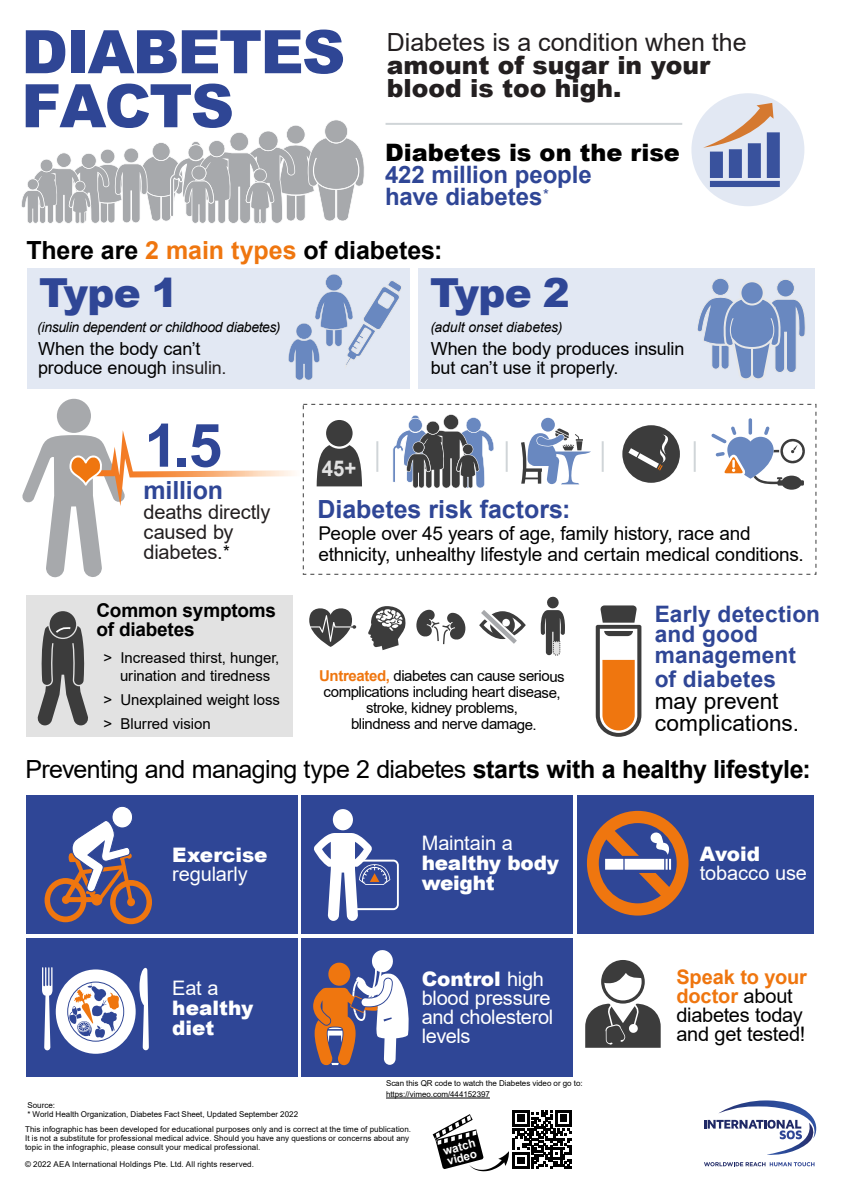
<style>
.page{position:relative;width:842px;height:1191px;background:#fff}
.page>*{position:absolute;margin:0;border:0;box-sizing:border-box;transform-origin:0 0}
.t1{font:900 60px/54px "Arial";letter-spacing:-.03em;color:#2f4695}
.t2{font:700 60px "Arial";color:#2f4696}
.t3{font:900 40px "Arial";letter-spacing:-.015em;color:#2f4696}
.t4{font:25px "Arial";letter-spacing:-.025em;color:#000}
.t5{font:900 25px/23px "Arial";color:#231f20}
.t6{font:700 25px "Arial";letter-spacing:-.005em;color:#000}
.t7{font:25px "Arial";color:#231f20}
.t8{font:700 25px "Arial";letter-spacing:-.005em;color:#2f4696}
.t9{font:700 24px/22px "Arial";letter-spacing:-.005em;color:#2f4696}
.t10{font:900 24px "Arial";color:#000}
.t11{font:700 22.7px/20.5px "Arial";letter-spacing:.005em;color:#2f4696}
.t12{font:22.7px/22px "Arial";color:#000}
.t13{font:700 21.8px "Arial";color:#e2e2e2;scale:.94 1}
.t14{font:20px/19px "Arial";letter-spacing:-.015em;color:#fff}
.t15{font:20px/19px "Arial";letter-spacing:-.015em;color:#000}
.t16{font:900 20px/20px "Arial";letter-spacing:-.005em;color:#fff}
.t17{font:20px/20px "Arial";letter-spacing:-.01em;color:#231f20}
.t18{font:19px/21px "Arial";letter-spacing:-.01em;color:#000}
.t19{font:700 19px/19px "Arial";letter-spacing:-.01em;color:#000}
.t20{font:18px/19px "Arial";letter-spacing:-.005em;color:#000}
.t21{font:17.5px "Arial";color:#000}
.t22{font:15px/16px "Arial";letter-spacing:-.025em;color:#000;text-align:center}
.t23{font:15px/18px "Arial";letter-spacing:-.005em;color:#000;text-align:center}
.t24{font:15px "Arial";color:#2f4696}
.t25{font:italic 14px "Arial";letter-spacing:-.02em;color:#000}
.t26{font:700 11.6px/10.6px "Arial";color:#fff}
.t27{font:8px/9px "Arial";letter-spacing:.01em;color:#000}
.s1{color:#ef760f}
.s2{color:#231f20}
.s3{font-weight:700;color:#ef760f}
.s4{font-weight:700}
.s5{font-weight:900}
</style>
<div class="page">
<svg style="left:704px;top:1100px;width:113px;height:55px"></svg>
<svg style="left:704px;top:1162px;width:110px;height:4px"></svg>
<div style="left:26px;top:595px;width:267px;height:142px;background:#e2e2e2"></div>
<div style="left:303px;top:404px;width:513px;height:171px;border:1px dashed #3c3c3c"></div>
<div style="left:50px;top:611px;width:26px;height:26px;background:#3c3c3c;border-radius:50%"></div>
<svg style="left:37px;top:625px;width:51px;height:100px"></svg>
<div style="left:27px;top:268px;width:382px;height:121px;background:#e2e8f3"></div>
<div style="left:418px;top:268px;width:396px;height:121px;background:#e2e8f3"></div>
<div style="left:711px;top:278px;width:18px;height:18px;border:1px solid #e6e7e8;border-radius:50%"></div>
<div style="left:776px;top:279px;width:19px;height:18px;border:1px solid #e6e7e8;border-radius:50%"></div>
<svg style="left:697px;top:280px;width:109px;height:100px"></svg>
<svg style="left:288px;top:274px;width:114px;height:106px"></svg>
<hr style="left:386px;top:123px;width:296px;height:2px;background:#d0d5d8">
<hr style="left:694px;top:441px;width:2px;height:31px;background:#d0d5d8">
<hr style="left:602px;top:441px;width:2px;height:31px;background:#d0d5d8">
<hr style="left:506px;top:441px;width:2px;height:31px;background:#d0d5d8">
<hr style="left:376px;top:441px;width:2px;height:31px;background:#d0d5d8">
<div style="left:26px;top:795px;width:272px;height:138px;background:#2f4696"></div>
<div style="left:302px;top:795px;width:271px;height:138px;background:#2f4696"></div>
<div style="left:578px;top:795px;width:236px;height:138px;background:#2f4696"></div>
<div style="left:302px;top:938px;width:271px;height:138px;background:#2f4696"></div>
<div style="left:26px;top:938px;width:272px;height:138px;background:#2f4696"></div>
<svg style="left:587px;top:811px;width:101px;height:104px"></svg>
<div style="left:56px;top:969px;width:80px;height:84px;background:#fff;border-radius:50%"></div>
<svg style="left:67px;top:981px;width:57px;height:60px"></svg>
<div style="left:68px;top:982px;width:55px;height:58px;background:#fff;border-radius:50%"></div>
<svg style="left:42px;top:967px;width:11px;height:83px"></svg>
<svg style="left:139px;top:967px;width:10px;height:83px"></svg>
<svg style="left:69px;top:982px;width:50px;height:56px"></svg>
<svg style="left:45px;top:806px;width:107px;height:118px"></svg>
<svg style="left:314px;top:833px;width:85px;height:88px"></svg>
<div style="left:333px;top:809px;width:20px;height:21px;background:#fff;border-radius:50%"></div>
<svg style="left:313px;top:950px;width:96px;height:116px"></svg>
<svg style="left:585px;top:1002px;width:76px;height:45px"></svg>
<svg style="left:601px;top:960px;width:44px;height:43px"></svg>
<div style="left:604px;top:963px;width:38px;height:37px;background:#fff;border-radius:50%"></div>
<svg style="left:602px;top:961px;width:41px;height:25px"></svg>
<svg style="left:596px;top:605px;width:45px;height:132px"></svg>
<svg style="left:479px;top:610px;width:47px;height:34px"></svg>
<svg style="left:416px;top:610px;width:50px;height:34px"></svg>
<svg style="left:309px;top:608px;width:47px;height:39px"></svg>
<div style="left:57px;top:399px;width:34px;height:34px;background:#a7a9ac;border-radius:50%"></div>
<svg style="left:22px;top:430px;width:273px;height:148px"></svg>
<div style="left:541px;top:418px;width:14px;height:13px;background:#6988c0;border-radius:50%"></div>
<svg style="left:521px;top:428px;width:70px;height:56px"></svg>
<svg style="left:393px;top:414px;width:101px;height:74px"></svg>
<svg style="left:691px;top:93px;width:113px;height:113px;fill:#e2e8f3"></svg>
<svg style="left:21px;top:120px;width:343px;height:104px"></svg>
<svg style="left:748px;top:418px;width:4px;height:17px"></svg>
<svg style="left:711px;top:426px;width:94px;height:64px"></svg>
<div style="left:622px;top:425px;width:58px;height:58px;background:#3c3c3c;border-radius:50%"></div>
<svg style="left:628px;top:434px;width:40px;height:36px"></svg>
<div style="left:326px;top:420px;width:27px;height:26px;background:#3c3c3c;border-radius:50%"></div>
<svg style="left:317px;top:445px;width:45px;height:41px"></svg>
<svg style="left:368px;top:606px;width:38px;height:44px"></svg>
<svg style="left:541px;top:596px;width:24px;height:59px"></svg>
<hr style="left:386px;top:1097px;width:104px;height:1px;background:#000">
<svg style="left:433px;top:1110px;width:139px;height:61px"></svg>
<h1 class="t1" style="left:21px;top:23px;width:326px">DIABETES<br>FACTS</h1>
<h3 class="t7" style="left:387px;top:25px;width:361px">Diabetes is a condition when the</h3>
<h3 class="t5" style="left:387px;top:53px;width:325px">amount of sugar in your blood is too high.</h3>
<h3 class="t10" style="left:385px;top:135px;width:296px">Diabetes is on the rise</h3>
<h3 class="t9" style="left:385px;top:164px;width:208px">422 million people have diabetes</h3>
<h3 class="t24" style="left:543px;top:184px;width:7px">*</h3>
<h3 class="t6" style="left:26px;top:232px;width:418px">There are <span class="s1">2 main types</span> of diabetes:</h3>
<h2 class="t3" style="left:39px;top:263px;width:141px">Type 1</h2>
<h2 class="t3" style="left:430px;top:264px;width:141px">Type 2</h2>
<h3 class="t25" style="left:37px;top:318px;width:245px">(insulin dependent or childhood diabetes)</h3>
<h3 class="t25" style="left:430px;top:318px;width:134px">(adult onset diabetes)</h3>
<h3 class="t20" style="left:38px;top:339px;width:190px">When the body can’t produce enough <span class="s2">insulin.</span></h3>
<h1 class="t2" style="left:144px;top:403px;width:79px">1.5</h1>
<h3 class="t8" style="left:144px;top:472px;width:81px">million</h3>
<h3 class="t17" style="left:144px;top:502px;width:129px">deaths directly caused by diabetes.</h3>
<h3 class="t21" style="left:223px;top:539px;width:8px">*</h3>
<h3 class="t19" style="left:96px;top:601px;width:181px">Common symptoms of diabetes</h3>
<h3 class="t23" style="left:103px;top:648px;width:178px">&gt; Increased thirst, hunger, urination and tiredness</h3>
<h3 class="t23" style="left:103px;top:687px;width:178px;line-height:24px;text-align:left">&gt; Unexplained weight loss &gt; Blurred vision</h3>
<h3 class="t13" style="left:322px;top:453px;width:38px">45+</h3>
<h3 class="t20" style="left:431px;top:339px;width:255px">When the body produces insulin but can’t use it properly.</h3>
<h3 class="t8" style="left:317px;top:491px;width:254px">Diabetes risk factors:</h3>
<h3 class="t18" style="left:318px;top:523px;width:487px">People over 45 years of age, family history, race and ethnicity, unhealthy lifestyle and certain medical conditions.</h3>
<h3 class="t22" style="left:319px;top:668px;width:247px"><span class="s3">Untreated,</span> diabetes can cause serious complications including heart disease, stroke, kidney problems,<br>blindness and nerve damage.</h3>
<h3 class="t11" style="left:655px;top:604px;width:167px">Early detection and good management</h3>
<h3 class="t11" style="left:655px;top:669px;width:123px">of diabetes</h3>
<h3 class="t12" style="left:655px;top:689px;width:146px">may prevent complications.</h3>
<h3 class="t4" style="left:26px;top:752px;width:787px">Preventing and managing type 2 diabetes <span class="s4">starts with a healthy lifestyle:</span></h3>
<h3 class="t16" style="left:172px;top:844px;width:97px">Exercise</h3>
<h3 class="t14" style="left:172px;top:864px;width:77px">regularly</h3>
<h3 class="t14" style="left:172px;top:978px;width:48px">Eat a</h3>
<h3 class="t16" style="left:172px;top:997px;width:82px">healthy diet</h3>
<p class="t27" style="left:28px;top:1100px;width:272px">Source:<br>* World Health Organization, Diabetes Fact Sheet, Updated September 2022</p>
<h3 class="t14" style="left:422px;top:833px;width:93px">Maintain a</h3>
<h3 class="t16" style="left:422px;top:852px;width:139px">healthy body weight</h3>
<h3 class="t14" style="left:422px;top:969px;width:133px"><span class="s5">Control</span> high blood pressure and cholesterol levels</h3>
<p class="t27" style="left:386px;top:1077px;width:198px;line-height:11px">Scan this QR code to watch the Diabetes video or go to: https://vimeo.com/444152397</p>
<p class="t27" style="left:25px;top:1124px;width:388px">This infographic has been developed for educational purposes only and is correct at the time of publication.<br>It is not a substitute for professional medical advice. Should you have any questions or concerns about any topic in the infographic, please consult your medical professional.</p>
<p class="t27" style="left:25px;top:1160px;width:230px">© 2022 AEA International Holdings Pte. Ltd. All rights reserved.</p>
<h3 class="t26" style="left:442px;top:1146px;width:34px;rotate:-15deg">watch video</h3>
<h3 class="t16" style="left:700px;top:843px;width:62px">Avoid</h3>
<h3 class="t14" style="left:700px;top:863px;width:109px">tobacco use</h3>
<h3 class="t15" style="left:676px;top:967px;width:132px"><span class="s3">Speak to your doctor</span> about diabetes today and get tested!</h3>
</div>
